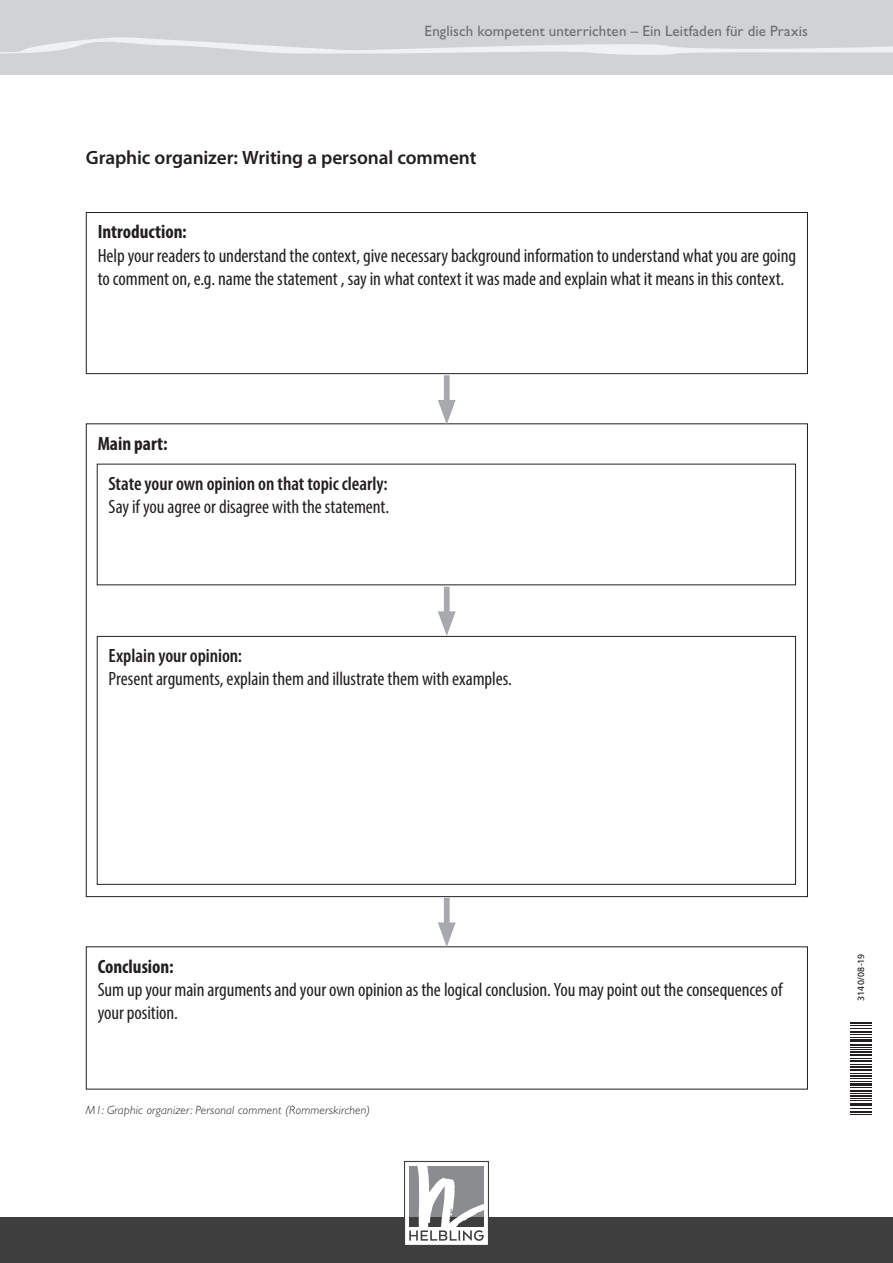
<style>
.page{position:relative;width:893px;height:1263px;background:#fff}
.page>*{position:absolute;margin:0;border:0;box-sizing:border-box;transform-origin:0 0}
.t1{font:condensed 19.35px/23.1px "Myriad Pro";letter-spacing:-.005em;color:#231f20}
.t2{font:600 condensed 19.35px "Myriad Pro";color:#231f20}
.t3{font:600 19.35px "Myriad Pro";letter-spacing:-.005em;color:#231f20}
.t4{font:700 condensed 19.35px "Myriad Pro";color:#231f20}
.t5{font:15px "Gill Sans Std";letter-spacing:.01em;color:#6c6d70}
.t6{font:italic 300 12px "Gill Sans Std";letter-spacing:.02em;color:#231f20}
.t7{font:9px "Frutiger LT Std";letter-spacing:-.01em;color:#231f20}
</style>
<div class="page">
<div style="left:0;top:1217px;width:893px;height:46px;background:#3e3e3f"></div>
<svg style="left:404px;top:1161px;width:85px;height:84px"></svg>
<div style="left:0;top:0;width:893px;height:74px;background:#d1d2d4"></div>
<svg style="left:0;top:37px;width:893px;height:18px"></svg>
<svg style="left:850px;top:1025px;width:22px;height:90px"></svg>
<hr style="left:850px;top:1022px;width:22px;height:2px;background:#231f20">
<div style="left:86px;top:212px;width:722px;height:162px;border:1px solid #231f20"></div>
<div style="left:97px;top:636px;width:699px;height:249px;border:1px solid #231f20"></div>
<div style="left:444px;top:375px;width:6px;height:35px;background:#a8a9ad"></div>
<svg style="left:438px;top:400px;width:18px;height:24px"></svg>
<div style="left:444px;top:898px;width:6px;height:34px;background:#a8a9ad"></div>
<svg style="left:438px;top:922px;width:18px;height:25px"></svg>
<div style="left:444px;top:587px;width:6px;height:34px;background:#a8a9ad"></div>
<svg style="left:438px;top:611px;width:18px;height:25px"></svg>
<p class="t5" style="left:425px;top:23px;width:385px">Englisch kompetent unterrichten – Ein Leitfaden für die Praxis</p>
<p class="t3" style="left:86px;top:145px;width:392px">Graphic organizer: Writing a personal comment</p>
<p class="t4" style="left:98px;top:220px;width:91px">Introduction:</p>
<p class="t1" style="left:98px;top:243px;width:700px">Help your readers to understand the context, give necessary background information to understand what you are going to comment on, e.g. name the statement , say in what context it was made and explain what it means in this context.</p>
<p class="t4" style="left:98px;top:431px;width:71px">Main part:</p>
<p class="t2" style="left:109px;top:473px;width:280px">State your own opinion on that topic clearly:</p>
<p class="t1" style="left:109px;top:495px;width:282px">Say if you agree or disagree with the statement.</p>
<p class="t2" style="left:109px;top:645px;width:135px">Explain your opinion:</p>
<p class="t1" style="left:109px;top:667px;width:405px">Present arguments, explain them and illustrate them with examples.</p>
<p class="t4" style="left:98px;top:954px;width:77px">Conclusion:</p>
<p class="t1" style="left:98px;top:978px;width:686px">Sum up your main arguments and your own opinion as the logical conclusion. You may point out the consequences of your position.</p>
<p class="t6" style="left:86px;top:1103px;width:286px">M1: Graphic organizer: Personal comment (Rommerskirchen)</p>
<p class="t7" style="left:856px;top:1000px;width:48px;rotate:-90deg">3140/08-19</p>
</div>
